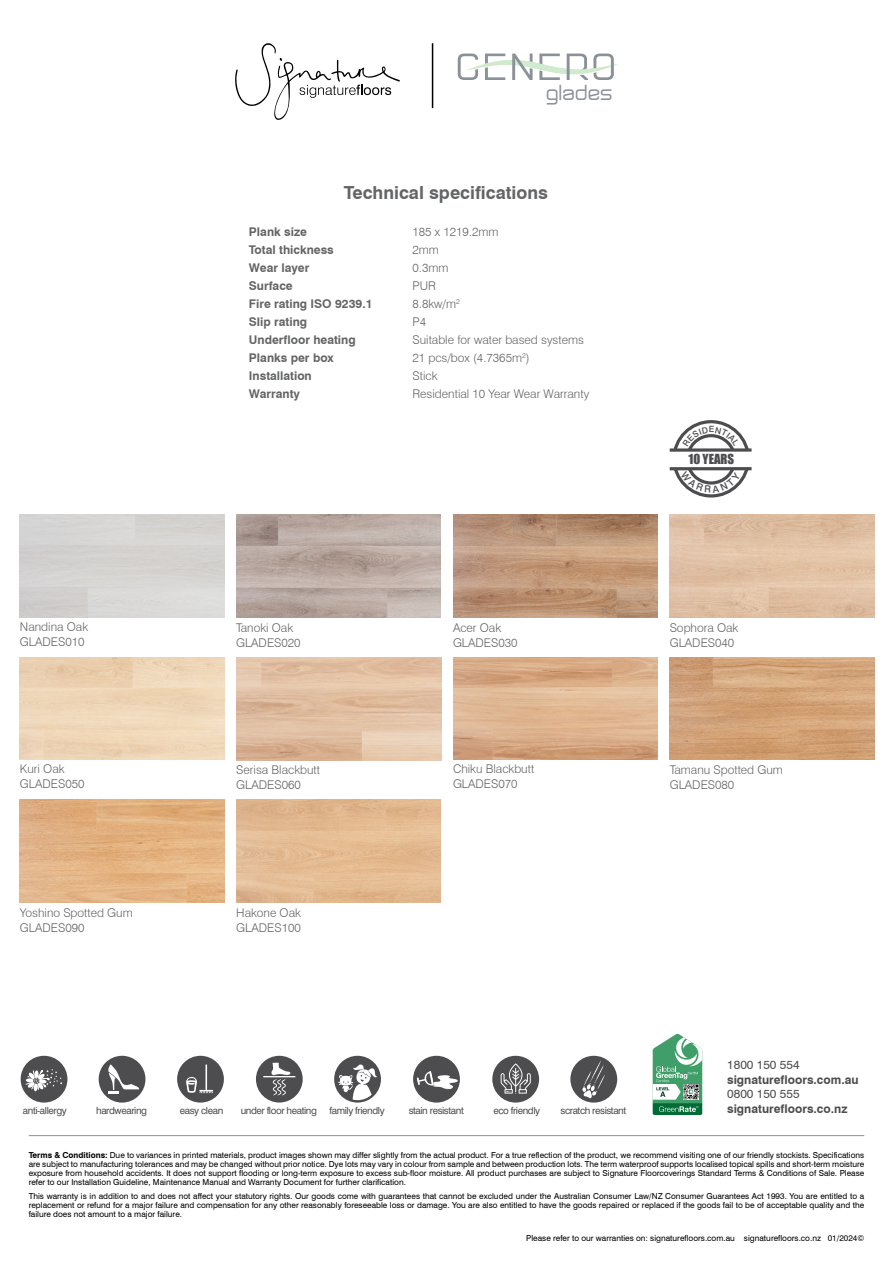
<style>
.page{position:relative;width:893px;height:1263px;background:#fff}
.page>*{position:absolute;margin:0;border:0;box-sizing:border-box;transform-origin:0 0}
.t1{font:20.7px "Not Just Groovy";letter-spacing:.03em;color:#8b9198}
.t2{font:700 18px "Swiss 721 BT";color:#636466}
.t3{font:12.9px "Impact";color:#4d4d4f}
.t4{font:300 12px/15px "Swiss 721 BT";color:#636466}
.t5{font:700 12px "Swiss 721 BT";color:#636466}
.t6{font:700 12px "Swiss 721 BT";color:#4d4d4f}
.t7{font:12px "Swiss 721 BT";color:#4d4d4f}
.t8{font:9.9px "Swiss 721 BT";letter-spacing:-.04em;color:#4d4d4f}
.t9{font:8.25px/9px "Swiss 721 BT";color:#000;text-align:justify}
.s1{font-weight:700}
</style>
<div class="page">
<img style="left:20px;top:657px;width:204px;height:103px">
<img style="left:236px;top:800px;width:205px;height:102px">
<img style="left:670px;top:515px;width:204px;height:103px">
<img style="left:670px;top:657px;width:204px;height:103px">
<img style="left:236px;top:515px;width:204px;height:103px">
<img style="left:236px;top:657px;width:206px;height:103px">
<img style="left:20px;top:800px;width:204px;height:102px">
<img style="left:453px;top:657px;width:204px;height:103px">
<img style="left:453px;top:515px;width:204px;height:103px">
<svg style="left:235px;top:43px;width:165px;height:77px"></svg>
<hr style="left:432px;top:43px;width:1px;height:65px;background:#000">
<hr style="left:670px;top:467px;width:82px;height:3px;background:#4d4d4f">
<svg style="left:458px;top:54px;width:160px;height:26px"></svg>
<div style="left:21px;top:1056px;width:46px;height:46px;background:#4d4d4f;border-radius:50%"></div>
<svg style="left:26px;top:1069px;width:36px;height:22px"></svg>
<div style="left:99px;top:1056px;width:46px;height:46px;background:#4d4d4f;border-radius:50%"></div>
<svg style="left:108px;top:1064px;width:31px;height:30px"></svg>
<div style="left:177px;top:1056px;width:47px;height:46px;background:#4d4d4f;border-radius:50%"></div>
<svg style="left:186px;top:1064px;width:27px;height:29px"></svg>
<div style="left:256px;top:1056px;width:47px;height:46px;background:#4d4d4f;border-radius:50%"></div>
<svg style="left:271px;top:1063px;width:20px;height:33px"></svg>
<hr style="left:263px;top:1076px;width:32px;height:1px;background:#fff">
<div style="left:413px;top:1056px;width:47px;height:46px;background:#4d4d4f;border-radius:50%"></div>
<svg style="left:417px;top:1071px;width:41px;height:19px"></svg>
<div style="left:492px;top:1056px;width:47px;height:46px;background:#4d4d4f;border-radius:50%"></div>
<svg style="left:501px;top:1063px;width:30px;height:30px"></svg>
<div style="left:570px;top:1056px;width:47px;height:46px;background:#4d4d4f;border-radius:50%"></div>
<svg style="left:582px;top:1060px;width:23px;height:38px"></svg>
<div style="left:334px;top:1056px;width:47px;height:46px;background:#4d4d4f;border-radius:50%"></div>
<svg style="left:338px;top:1064px;width:39px;height:36px"></svg>
<svg style="left:653px;top:1034px;width:49px;height:81px"></svg>
<hr style="left:29px;top:1135px;width:835px;height:1px;background:#8e9092">
<svg style="left:671px;top:420px;width:80px;height:77px"></svg>
<h1 class="t1" style="left:546px;top:80px;width:68px">glades</h1>
<h2 class="t2" style="left:344px;top:182px;width:206px">Technical specifications</h2>
<h3 class="t5" style="left:249px;top:224px;width:59px">Plank size</h3>
<h3 class="t4" style="left:412px;top:224px;width:88px">185 x 1219.2mm</h3>
<h3 class="t5" style="left:249px;top:242px;width:86px">Total thickness</h3>
<h3 class="t4" style="left:412px;top:242px;width:28px">2mm</h3>
<h3 class="t5" style="left:249px;top:260px;width:62px">Wear layer</h3>
<h3 class="t4" style="left:412px;top:260px;width:37px">0.3mm</h3>
<h3 class="t5" style="left:249px;top:278px;width:45px">Surface</h3>
<h3 class="t4" style="left:412px;top:278px;width:25px">PUR</h3>
<h3 class="t5" style="left:249px;top:296px;width:125px">Fire rating ISO 9239.1</h3>
<h3 class="t4" style="left:412px;top:296px;width:49px">8.8kw/m<sup>2</sup></h3>
<h3 class="t5" style="left:249px;top:314px;width:60px">Slip rating</h3>
<h3 class="t4" style="left:412px;top:314px;width:15px">P4</h3>
<h3 class="t5" style="left:249px;top:332px;width:108px">Underfloor heating</h3>
<h3 class="t4" style="left:412px;top:332px;width:173px">Suitable for water based systems</h3>
<h3 class="t5" style="left:249px;top:350px;width:86px">Planks per box</h3>
<h3 class="t4" style="left:412px;top:350px;width:119px">21 pcs/box (4.7365m<sup>2</sup>)</h3>
<h3 class="t5" style="left:249px;top:368px;width:64px">Installation</h3>
<h3 class="t4" style="left:412px;top:368px;width:26px">Stick</h3>
<h3 class="t5" style="left:249px;top:386px;width:53px">Warranty</h3>
<h3 class="t4" style="left:412px;top:386px;width:178px">Residential 10 Year Wear Warranty</h3>
<h3 class="t3" style="left:689px;top:449px;width:47px">10 YEARS</h3>
<h3 class="t4" style="left:20px;top:619px;width:70px">Nandina Oak<br>GLADES010</h3>
<h3 class="t4" style="left:236px;top:620px;width:66px">Tanoki Oak<br>GLADES020</h3>
<h3 class="t4" style="left:453px;top:620px;width:66px">Acer Oak<br>GLADES030</h3>
<h3 class="t4" style="left:670px;top:620px;width:70px">Sophora Oak<br>GLADES040</h3>
<h3 class="t4" style="left:20px;top:761px;width:66px">Kuri Oak<br>GLADES050</h3>
<h3 class="t4" style="left:236px;top:762px;width:85px">Serisa Blackbutt<br>GLADES060</h3>
<h3 class="t4" style="left:453px;top:761px;width:83px">Chiku Blackbutt<br>GLADES070</h3>
<h3 class="t4" style="left:670px;top:762px;width:115px">Tamanu Spotted Gum<br>GLADES080</h3>
<h3 class="t4" style="left:20px;top:905px;width:114px">Yoshino Spotted Gum<br>GLADES090</h3>
<h3 class="t4" style="left:236px;top:905px;width:66px">Hakone Oak<br>GLADES100</h3>
<h3 class="t7" style="left:727px;top:1058px;width:74px">1800 150 554</h3>
<h3 class="t6" style="left:727px;top:1072px;width:133px">signaturefloors.com.au</h3>
<h3 class="t7" style="left:727px;top:1086px;width:74px">0800 150 555</h3>
<h3 class="t6" style="left:727px;top:1101px;width:122px">signaturefloors.co.nz</h3>
<p class="t9" style="left:29px;top:1151px;width:837px"><span class="s1">Terms &amp; Conditions:</span> Due to variances in printed materials, product images shown may differ slightly from the actual product. For a true reflection of the product, we recommend visiting one of our friendly stockists. Specifications are subject to manufacturing tolerances and may be changed without prior notice. Dye lots may vary in colour from sample and between production lots. The term waterproof supports localised topical spills and short-term moisture exposure from household accidents. It does not support flooding or long-term exposure to excess sub-floor moisture. All product purchases are subject to Signature Floorcoverings Standard Terms &amp; Conditions of Sale. Please refer to our Installation Guideline, Maintenance Manual and Warranty Document for further clarification.</p>
<p class="t9" style="left:29px;top:1191px;width:837px">This warranty is in addition to and does not affect your statutory rights. Our goods come with guarantees that cannot be excluded under the Australian Consumer Law/NZ Consumer Guarantees Act 1993. You are entitled to a replacement or refund for a major failure and compensation for any other reasonably foreseeable loss or damage. You are also entitled to have the goods repaired or replaced if the goods fail to be of acceptable quality and the failure does not amount to a major failure.</p>
<p class="t9" style="left:526px;top:1233px;width:340px">Please refer to our warranties on: signaturefloors.com.au signaturefloors.co.nz 01/2024©</p>
<p class="t8" style="left:23px;top:1105px;width:45px">anti-allergy</p>
<p class="t8" style="left:96px;top:1105px;width:53px">hardwearing</p>
<p class="t8" style="left:180px;top:1105px;width:45px">easy clean</p>
<p class="t8" style="left:241px;top:1104px;width:78px">under floor heating</p>
<p class="t8" style="left:330px;top:1105px;width:57px">family friendly</p>
<p class="t8" style="left:409px;top:1105px;width:57px">stain resistant</p>
<p class="t8" style="left:493px;top:1105px;width:48px">eco friendly</p>
<p class="t8" style="left:560px;top:1105px;width:67px">scratch resistant</p>
</div>
